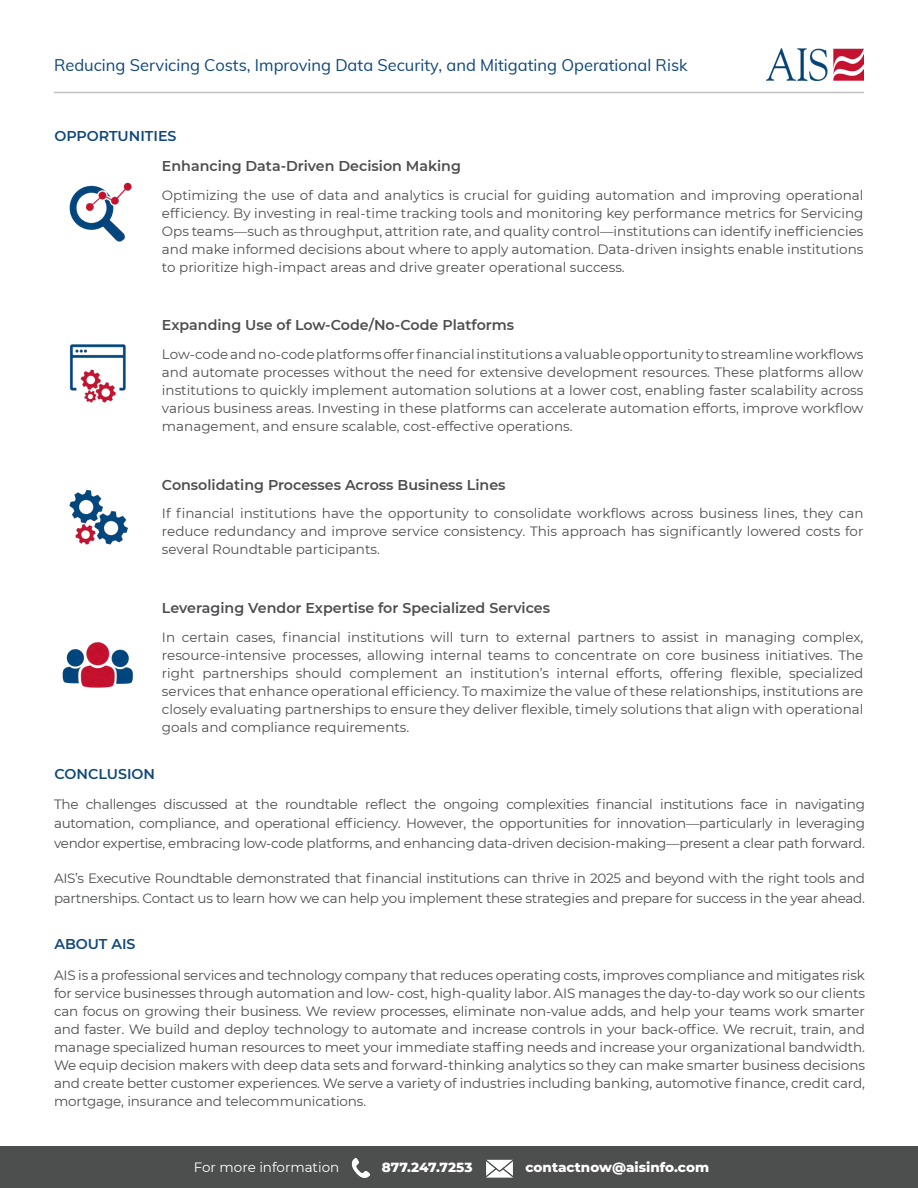
<style>
.page{position:relative;width:918px;height:1188px;background:#fff}
.page>*{position:absolute;margin:0;border:0;box-sizing:border-box;transform-origin:0 0}
.t1{font:16.5px "Muli";color:#0f487b}
.t2{font:600 14.25px "Montserrat";color:#4d4d4f}
.t3{font:600 14.25px "Montserrat";color:#0f487b}
.t4{font:13.5px/18px "Montserrat";letter-spacing:-.02em;color:#4d4e4e;text-align:justify}
.t5{font:13.5px/18px "Montserrat";letter-spacing:-.01em;color:#4d4d4f;text-align:justify}
.t6{font:800 13.5px "Montserrat";color:#fff}
.t7{font:13.5px "Montserrat";color:#fff}
</style>
<div class="page">
<hr style="left:54px;top:92px;width:810px;height:1px;background:#c2c1c2">
<img style="left:766px;top:49px;width:98px;height:31px">
<img style="left:69px;top:182px;width:63px;height:60px">
<img style="left:69px;top:489px;width:59px;height:56px">
<img style="left:69px;top:344px;width:57px;height:59px">
<img style="left:62px;top:642px;width:71px;height:46px">
<div style="left:0;top:1146px;width:918px;height:42px;background:#4d4e4e"></div>
<img style="left:351px;top:1158px;width:19px;height:20px">
<img style="left:486px;top:1159px;width:27px;height:19px">
<p class="t1" style="left:54px;top:53px;width:635px">Reducing Servicing Costs, Improving Data Security, and Mitigating Operational Risk</p>
<p class="t3" style="left:54px;top:126px;width:124px">OPPORTUNITIES</p>
<p class="t2" style="left:162px;top:156px;width:301px">Enhancing Data-Driven Decision Making</p>
<p class="t4" style="left:162px;top:186px;width:703px">Optimizing the use of data and analytics is crucial for guiding automation and improving operational efficiency. By investing in real-time tracking tools and monitoring key performance metrics for Servicing Ops teams—such as throughput, attrition rate, and quality control—institutions can identify inefficiencies and make informed decisions about where to apply automation. Data-driven insights enable institutions to prioritize high-impact areas and drive greater operational success.</p>
<p class="t2" style="left:162px;top:315px;width:354px">Expanding Use of Low-Code/No-Code Platforms</p>
<p class="t4" style="left:162px;top:345px;width:703px">Low-code and no-code platforms offer financial institutions a valuable opportunity to streamline workflows and automate processes without the need for extensive development resources. These platforms allow institutions to quickly implement automation solutions at a lower cost, enabling faster scalability across various business areas. Investing in these platforms can accelerate automation efforts, improve workflow management, and ensure scalable, cost-effective operations.</p>
<p class="t2" style="left:162px;top:475px;width:345px">Consolidating Processes Across Business Lines</p>
<p class="t4" style="left:162px;top:504px;width:703px">If financial institutions have the opportunity to consolidate workflows across business lines, they can reduce redundancy and improve service consistency. This approach has significantly lowered costs for several Roundtable participants.</p>
<p class="t2" style="left:162px;top:598px;width:390px">Leveraging Vendor Expertise for Specialized Services</p>
<p class="t4" style="left:162px;top:627px;width:703px">In certain cases, financial institutions will turn to external partners to assist in managing complex, resource-intensive processes, allowing internal teams to concentrate on core business initiatives. The right partnerships should complement an institution’s internal efforts, offering flexible, specialized services that enhance operational efficiency. To maximize the value of these relationships, institutions are closely evaluating partnerships to ensure they deliver flexible, timely solutions that align with operational goals and compliance requirements.</p>
<p class="t3" style="left:54px;top:763px;width:102px">CONCLUSION</p>
<p class="t4" style="left:54px;top:794px;width:812px;line-height:19.5px">The challenges discussed at the roundtable reflect the ongoing complexities financial institutions face in navigating automation, compliance, and operational efficiency. However, the opportunities for innovation—particularly in leveraging vendor expertise, embracing low-code platforms, and enhancing data-driven decision-making—present a clear path forward.</p>
<p class="t4" style="left:54px;top:868px;width:812px;line-height:19.5px">AIS’s Executive Roundtable demonstrated that financial institutions can thrive in 2025 and beyond with the right tools and partnerships. Contact us to learn how we can help you implement these strategies and prepare for success in the year ahead.</p>
<p class="t3" style="left:54px;top:934px;width:83px">ABOUT AIS</p>
<p class="t5" style="left:54px;top:966px;width:812px">AIS is a professional services and technology company that reduces operating costs, improves compliance and mitigates risk for service businesses through automation and low- cost, high-quality labor. AIS manages the day-to-day work so our clients can focus on growing their business. We review processes, eliminate non-value adds, and help your teams work smarter and faster. We build and deploy technology to automate and increase controls in your back-office. We recruit, train, and manage specialized human resources to meet your immediate staffing needs and increase your organizational bandwidth.<br>We equip decision makers with deep data sets and forward-thinking analytics so they can make smarter business decisions and create better customer experiences. We serve a variety of industries including banking, automotive finance, credit card, mortgage, insurance and telecommunications.</p>
<p class="t7" style="left:194px;top:1158px;width:147px">For more information</p>
<p class="t6" style="left:382px;top:1158px;width:92px">877.247.7253</p>
<p class="t6" style="left:526px;top:1158px;width:185px">contactnow@aisinfo.com</p>
</div>
